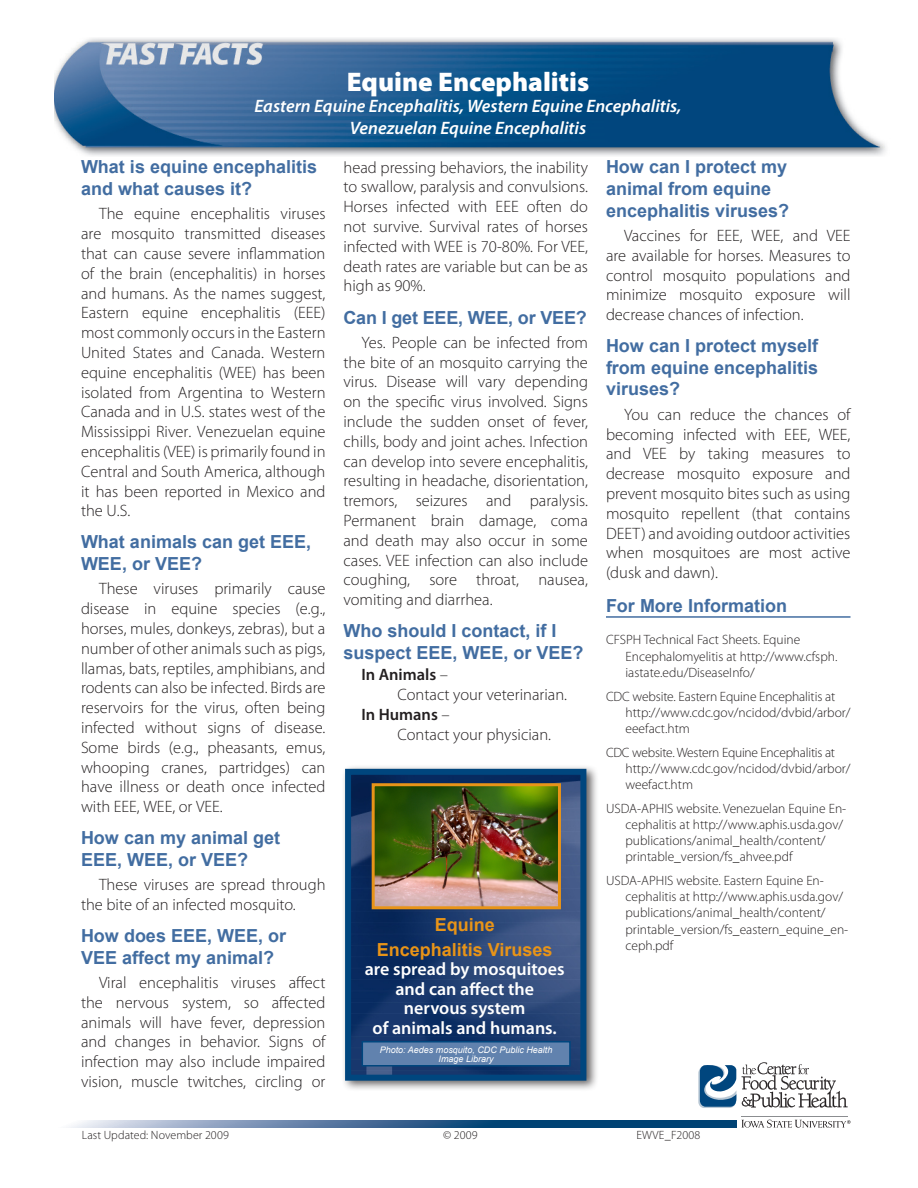
<style>
.page{position:relative;width:918px;height:1188px;background:#fff}
.page>*{position:absolute;margin:0;border:0;box-sizing:border-box;transform-origin:0 0}
.t1{font:900 27px "Myriad Pro";color:#fff}
._3-Subhead{font:700 18px/21.6px "Arial";color:#426da1}
.t2{font:italic 600 18px/21.6px "Myriad Pro";color:#fff;text-align:center}
.Other_Box_Text{font:600 18px/19.5px "Myriad Pro";color:#fff;text-align:center}
.Other_Box_Text-2{font:700 18px/25.2px "Arial";color:#e89418;text-align:center}
._9-Section_Divider{font:700 18px "Arial";color:#426da1}
._6-Text{font:300 16.5px/19.8px "Myriad Pro";color:#231f20;text-align:justify}
._6-Text_GP_Contact{font:300 16.5px/19.8px "Myriad Pro";color:#231f20}
.Internet_Resourses{font:300 13.5px/16.2px "Myriad Pro";color:#231f20}
.F9-Footer_Text{font:300 12px "Myriad Pro";letter-spacing:.01em;color:#231f20}
.Photo_Caption_Final{font:italic 9px/9px "Arial";color:#fff;text-align:center}
.s1{font-weight:600}
</style>
<div class="page">
<img style="left:55px;top:38px;width:831px;height:118px">
<svg style="left:742px;top:1062px;width:106px;height:46px"></svg>
<hr style="left:741px;top:1116px;width:107px;height:1px;background:#8b8d90">
<svg style="left:741px;top:1120px;width:109px;height:8px"></svg>
<svg style="left:698px;top:1065px;width:38px;height:43px"></svg>
<svg style="left:70px;top:1120px;width:667px;height:8px;background:#49739b"></svg>
<hr style="left:606px;top:616px;width:244px;height:2px;background:#426da1">
<div style="left:341px;top:764px;width:258px;height:328px;background:#231f20;opacity:.7"></div>
<img style="left:352px;top:776px;width:227px;height:298px">
<div style="left:345px;top:769px;width:241px;height:312px;border:6px solid #00467e"></div>
<img style="left:376px;top:787px;width:181px;height:118px">
<div style="left:372px;top:783px;width:189px;height:126px;border:3px solid #e89418"></div>
<div style="left:362px;top:1042px;width:208px;height:24px;background:#6182ae"></div>
<div style="left:362px;top:1041px;width:209px;height:25px;border:2px solid #00467e"></div>
<p class="t1" style="left:347px;top:64px;width:244px">Equine Encephalitis</p>
<p class="t2" style="left:254px;top:95px;width:429px">Eastern Equine Encephalitis, Western Equine Encephalitis,<br>Venezuelan Equine Encephalitis</p>
<p class="_3-Subhead" style="left:81px;top:157px;width:238px">What is equine encephalitis and what causes it?</p>
<p class="_6-Text" style="left:81px;top:204px;width:246px;text-indent:18px">The equine encephalitis viruses are mosquito transmitted diseases that can cause severe inflammation of the brain (encephalitis) in horses and humans. As the names suggest, Eastern equine encephalitis (EEE) most commonly occurs in the Eastern United States and Canada. Western equine encephalitis (WEE) has been isolated from Argentina to Western Canada and in U.S. states west of the Mississippi River. Venezuelan equine encephalitis (VEE) is primarily found in Central and South America, although it has been reported in Mexico and the U.S.</p>
<p class="_3-Subhead" style="left:81px;top:532px;width:232px">What animals can get EEE,<br>WEE, or VEE?</p>
<p class="_6-Text" style="left:81px;top:579px;width:246px;text-indent:18px">These viruses primarily cause disease in equine species (e.g., horses, mules, donkeys, zebras), but a number of other animals such as pigs, llamas, bats, reptiles, amphibians, and rodents can also be infected. Birds are reservoirs for the virus, often being infected without signs of disease.<br>Some birds (e.g., pheasants, emus, whooping cranes, partridges) can have illness or death once infected with EEE, WEE, or VEE.</p>
<p class="_3-Subhead" style="left:81px;top:828px;width:201px">How can my animal get<br>EEE, WEE, or VEE?</p>
<p class="_6-Text" style="left:81px;top:875px;width:246px;text-indent:18px">These viruses are spread through the bite of an infected mosquito.</p>
<p class="_3-Subhead" style="left:81px;top:926px;width:207px">How does EEE, WEE, or<br>VEE affect my animal?</p>
<p class="_6-Text" style="left:81px;top:972px;width:246px;text-indent:18px">Viral encephalitis viruses affect the nervous system, so affected animals will have fever, depression and changes in behavior. Signs of infection may also include impaired vision, muscle twitches, circling or</p>
<p class="_3-Subhead" style="left:606px;top:157px;width:185px">How can I protect my animal from equine encephalitis viruses?</p>
<p class="_6-Text" style="left:606px;top:225px;width:246px;text-indent:18px">Vaccines for EEE, WEE, and VEE are available for horses. Measures to control mosquito populations and minimize mosquito exposure will decrease chances of infection.</p>
<p class="_3-Subhead" style="left:606px;top:336px;width:214px;text-align:justify">How can I protect myself from equine encephalitis viruses?</p>
<p class="_6-Text" style="left:606px;top:404px;width:246px;text-indent:18px">You can reduce the chances of becoming infected with EEE, WEE, and VEE by taking measures to decrease mosquito exposure and prevent mosquito bites such as using mosquito repellent (that contains DEET) and avoiding outdoor activities when mosquitoes are most active (dusk and dawn).</p>
<p class="_9-Section_Divider" style="left:606px;top:594px;width:183px">For More Information</p>
<p class="Internet_Resourses" style="left:626px;top:632px;width:213px;text-indent:-20px">CFSPH Technical Fact Sheets. Equine<br>Encephalomyelitis at http://www.cfsph. iastate.edu/DiseaseInfo/</p>
<p class="Internet_Resourses" style="left:626px;top:688px;width:227px;text-indent:-20px">CDC website. Eastern Equine Encephalitis at http://www.cdc.gov/ncidod/dvbid/arbor/ eeefact.htm</p>
<p class="Internet_Resourses" style="left:626px;top:744px;width:227px;text-indent:-20px">CDC website. Western Equine Encephalitis at http://www.cdc.gov/ncidod/dvbid/arbor/ weefact.htm</p>
<p class="Internet_Resourses" style="left:626px;top:800px;width:222px;text-indent:-20px">USDA-APHIS website. Venezuelan Equine En&shy;cephalitis at http://www.aphis.usda.gov/ publications/animal_health/content/ printable_version/fs_ahvee.pdf</p>
<p class="Internet_Resourses" style="left:626px;top:872px;width:224px;text-indent:-20px">USDA-APHIS website. Eastern Equine En&shy;cephalitis at http://www.aphis.usda.gov/ publications/animal_health/content/ printable_version/fs_eastern_equine_en&shy;ceph.pdf</p>
<p class="_6-Text" style="left:344px;top:157px;width:246px">head pressing behaviors, the inability to swallow, paralysis and convulsions.<br>Horses infected with EEE often do not survive. Survival rates of horses infected with WEE is 70-80%. For VEE, death rates are variable but can be as high as 90%.</p>
<p class="_3-Subhead" style="left:344px;top:307px;width:245px">Can I get EEE, WEE, or VEE?</p>
<p class="_6-Text" style="left:344px;top:332px;width:246px;text-indent:18px">Yes. People can be infected from the bite of an mosquito carrying the virus. Disease will vary depending on the specific virus involved. Signs include the sudden onset of fever, chills, body and joint aches. Infection can develop into severe encephalitis, resulting in headache, disorientation, tremors, seizures and paralysis.<br>Permanent brain damage, coma and death may also occur in some cases. VEE infection can also include coughing, sore throat, nausea, vomiting and diarrhea.</p>
<p class="_3-Subhead" style="left:344px;top:621px;width:242px">Who should I contact, if I suspect EEE, WEE, or VEE?</p>
<p class="_6-Text_GP_Contact" style="left:398px;top:665px;width:171px;text-indent:-36px"><span class="s1">In Animals</span> –<br>Contact your veterinarian.</p>
<p class="_6-Text_GP_Contact" style="left:398px;top:704px;width:155px;text-indent:-36px"><span class="s1">In Humans</span> –<br>Contact your physician.</p>
<p class="Other_Box_Text-2" style="left:377px;top:912px;width:177px">Equine<br>Encephalitis Viruses</p>
<p class="Other_Box_Text" style="left:365px;top:959px;width:201px">are spread by mosquitoes and can affect the nervous system<br>of animals and humans.</p>
<p class="Photo_Caption_Final" style="left:380px;top:1045px;width:174px">Photo: Aedes mosquito, CDC Public Health<br>Image Library</p>
<p class="F9-Footer_Text" style="left:82px;top:1127px;width:149px">Last Updated: November 2009</p>
<p class="F9-Footer_Text" style="left:443px;top:1128px;width:36px">© 2009</p>
<p class="F9-Footer_Text" style="left:636px;top:1127px;width:66px">EWVE_F2008</p>
</div>
